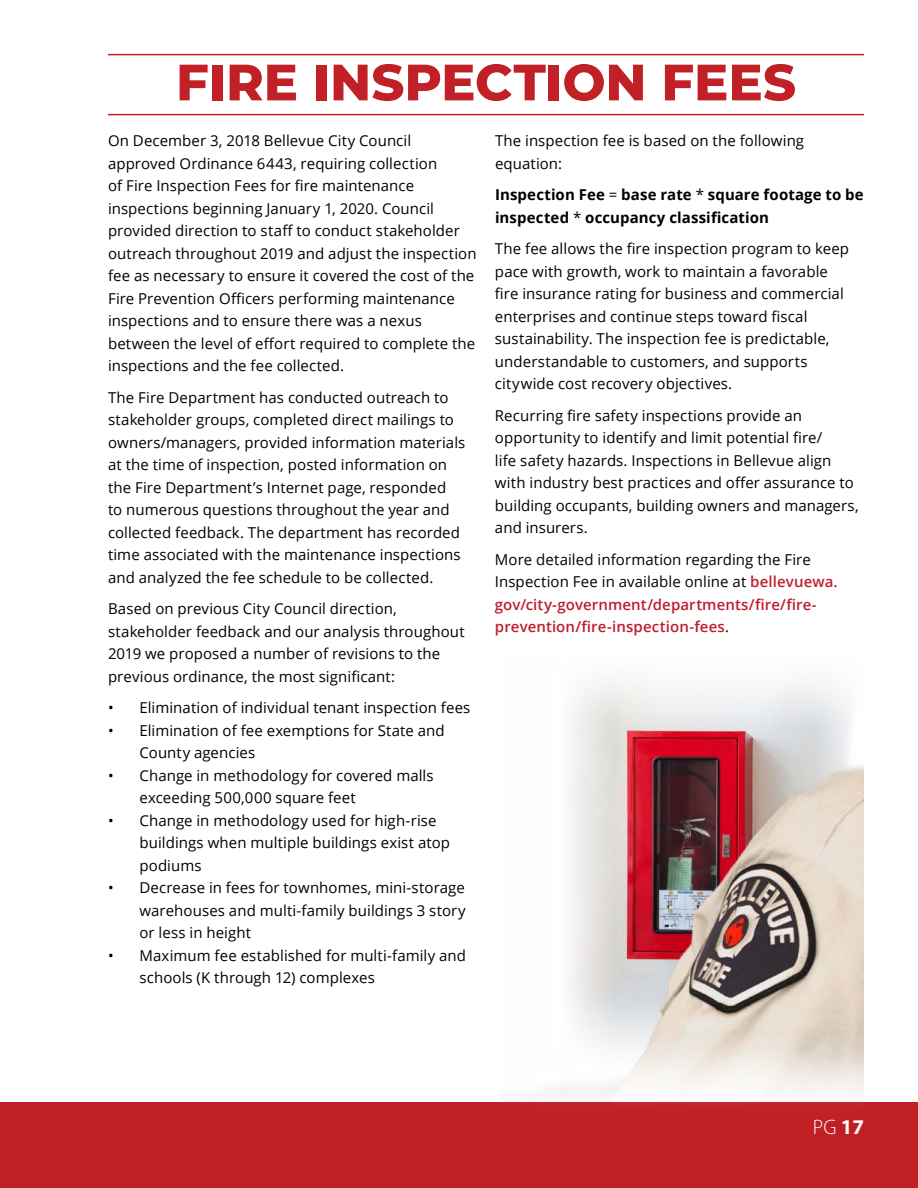
<style>
.page{position:relative;width:918px;height:1188px;background:#fff}
.page>*{position:absolute;margin:0;border:0;box-sizing:border-box;transform-origin:0 0}
.t1{font:800 51px "Montserrat";color:#c02026}
.t2{font:300 21px "Myriad Pro";color:#fff}
.t3{font:15px/22.5px "Open Sans";letter-spacing:.005em;color:#000}
.t4{font:600 15px/22.5px "Open Sans";letter-spacing:.005em;color:#be1e2d}
.t5{font:700 15px/22.5px "Open Sans";letter-spacing:.005em;color:#000}
.s1{font-weight:400}
.s2{font-weight:400;color:#000}
.s3{font-weight:700}
</style>
<div class="page">
<div style="left:0;top:1102px;width:918px;height:86px;background:#c02026"></div>
<hr style="left:108px;top:54px;width:756px;height:1px;background:#c02026">
<hr style="left:108px;top:114px;width:756px;height:1px;background:#c02026">
<img style="left:542px;top:680px;width:322px;height:417px">
<h1 class="t1" style="left:176px;top:45px;width:621px">FIRE INSPECTION FEES</h1>
<p class="t3" style="left:108px;top:129px;width:370px">On December 3, 2018 Bellevue City Council approved Ordinance 6443, requiring collection<br>of Fire Inspection Fees for fire maintenance inspections beginning January 1, 2020. Council provided direction to staff to conduct stakeholder outreach throughout 2019 and adjust the inspection fee as necessary to ensure it covered the cost of the Fire Prevention Officers performing maintenance inspections and to ensure there was a nexus between the level of effort required to complete the inspections and the fee collected.</p>
<p class="t3" style="left:108px;top:386px;width:359px">The Fire Department has conducted outreach to stakeholder groups, completed direct mailings to owners/managers, provided information materials at the time of inspection, posted information on the Fire Department’s Internet page, responded<br>to numerous questions throughout the year and collected feedback. The department has recorded time associated with the maintenance inspections and analyzed the fee schedule to be collected.</p>
<p class="t3" style="left:108px;top:597px;width:358px">Based on previous City Council direction, stakeholder feedback and our analysis throughout 2019 we proposed a number of revisions to the previous ordinance, the most significant:</p>
<p class="t3" style="left:108px;top:696px;width:364px">• Elimination of individual tenant inspection fees</p>
<p class="t3" style="left:140px;top:719px;width:307px;text-indent:-32px">• Elimination of fee exemptions for State and<br>County agencies</p>
<p class="t3" style="left:140px;top:764px;width:296px;text-indent:-32px">• Change in methodology for covered malls exceeding 500,000 square feet</p>
<p class="t3" style="left:140px;top:809px;width:312px;text-indent:-32px">• Change in methodology used for high-rise buildings when multiple buildings exist atop podiums</p>
<p class="t3" style="left:140px;top:876px;width:328px;text-align:justify;text-indent:-32px">• Decrease in fees for townhomes, mini-storage warehouses and multi-family buildings 3 story or less in height</p>
<p class="t3" style="left:140px;top:944px;width:328px;text-indent:-32px">• Maximum fee established for multi-family and schools (K through 12) complexes</p>
<p class="t3" style="left:495px;top:129px;width:311px">The inspection fee is based on the following equation:</p>
<p class="t5" style="left:495px;top:183px;width:370px">Inspection Fee <span class="s1">=</span> base rate <span class="s1">*</span> square footage to be inspected <span class="s1">*</span> occupancy classification</p>
<p class="t3" style="left:495px;top:237px;width:356px">The fee allows the fire inspection program to keep pace with growth, work to maintain a favorable fire insurance rating for business and commercial enterprises and continue steps toward fiscal sustainability. The inspection fee is predictable, understandable to customers, and supports citywide cost recovery objectives.</p>
<p class="t3" style="left:495px;top:404px;width:365px">Recurring fire safety inspections provide an opportunity to identify and limit potential fire/<br>life safety hazards. Inspections in Bellevue align with industry best practices and offer assurance to building occupants, building owners and managers, and insurers.</p>
<p class="t4" style="left:495px;top:548px;width:344px"><span class="s2">More detailed information regarding the Fire Inspection Fee in available online at</span> bellevuewa. gov/city-government/departments/fire/fire&shy;prevention/fire-inspection-fees<span class="s2">.</span></p>
<h2 class="t2" style="left:813px;top:1114px;width:53px">PG <span class="s3">17</span></h2>
</div>
